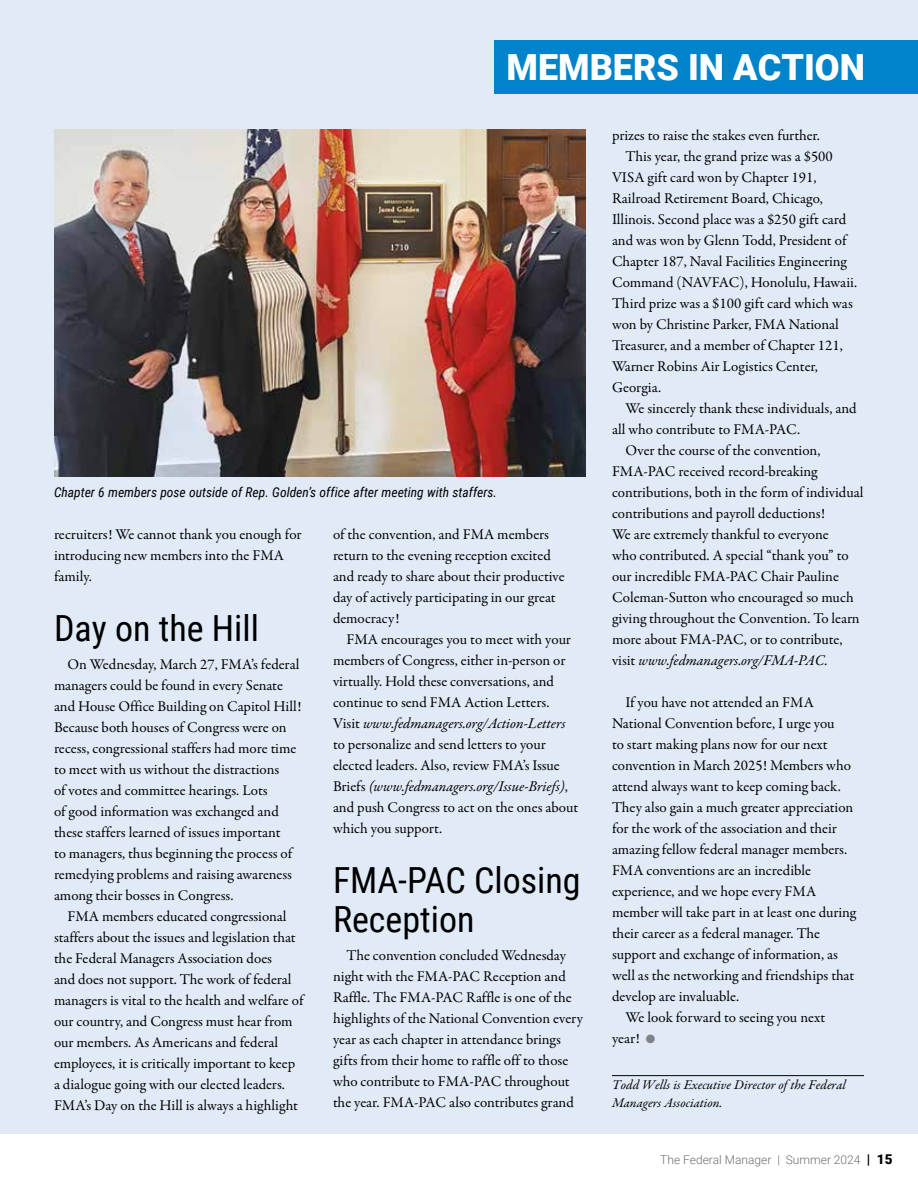
<style>
.page{position:relative;width:918px;height:1188px;background:#fff}
.page>*{position:absolute;margin:0;border:0;box-sizing:border-box;transform-origin:0 0}
.t1{font:36px/39px "Roboto Condensed";color:#000}
.t2{font:900 36px "Roboto";color:#fff}
.t3{font:15px/21px "Garamond Premr Pro";color:#000}
.t4{font:italic 15px "Garamond Premr Pro";color:#000}
.t5{font:italic 13.5px "Roboto Condensed";color:#000}
.t6{font:italic 13.5px/18px "Garamond Premr Pro";color:#000}
.t7{font:300 12px "Roboto";color:#6d6e71}
.s1{font-style:italic}
.s2{font-style:normal}
.s3{color:#808285}
.s4{font-weight:900;font-size:13.5px;color:#000}
</style>
<div class="page">
<div style="left:0;top:0;width:918px;height:1134px;background:#e1ebf7"></div>
<hr style="left:612px;top:1075px;width:252px;height:1px;background:#000">
<img style="left:55px;top:130px;width:530px;height:346px">
<div style="left:495px;top:40px;width:423px;height:54px;background:#0083ca"></div>
<h1 class="t2" style="left:507px;top:42px;width:360px">MEMBERS IN ACTION</h1>
<p class="t5" style="left:54px;top:483px;width:445px">Chapter 6 members pose outside of Rep. Golden’s office after meeting with staffers.</p>
<p class="t3" style="left:54px;top:524px;width:249px">recruiters! We cannot thank you enough for introducing new members into the FMA family.</p>
<h1 class="t1" style="left:54px;top:607px;width:206px">Day on the Hill</h1>
<p class="t3" style="left:54px;top:654px;width:249px;text-indent:14px">On Wednesday, March 27, FMA’s federal managers could be found in every Senate and House Office Building on Capitol Hill!<br>Because both houses of Congress were on recess, congressional staffers had more time to meet with us without the distractions<br>of votes and committee hearings. Lots<br>of good information was exchanged and these staffers learned of issues important<br>to managers, thus beginning the process of remedying problems and raising awareness among their bosses in Congress.</p>
<p class="t3" style="left:54px;top:906px;width:251px;text-indent:14px">FMA members educated congressional staffers about the issues and legislation that the Federal Managers Association does<br>and does not support. The work of federal managers is vital to the health and welfare of our country, and Congress must hear from our members. As Americans and federal employees, it is critically important to keep a dialogue going with our elected leaders.<br>FMA’s Day on the Hill is always a highlight</p>
<p class="t3" style="left:333px;top:524px;width:233px">of the convention, and FMA members return to the evening reception excited and ready to share about their productive day of actively participating in our great democracy!</p>
<p class="t3" style="left:333px;top:629px;width:247px;text-indent:14px">FMA encourages you to meet with your members of Congress, either in-person or virtually. Hold these conversations, and continue to send FMA Action Letters.<br>Visit <span class="s1">www.fedmanagers.org/Action-Letters </span>to personalize and send letters to your elected leaders. Also, review FMA’s Issue Briefs <span class="s1">(www.fedmanagers.org/Issue-Briefs)</span>, and push Congress to act on the ones about which you support.</p>
<h1 class="t1" style="left:333px;top:859px;width:249px">FMA-PAC Closing<br>Reception</h1>
<p class="t3" style="left:333px;top:945px;width:252px;text-indent:14px">The convention concluded Wednesday night with the FMA-PAC Reception and Raffle. The FMA-PAC Raffle is one of the highlights of the National Convention every year as each chapter in attendance brings gifts from their home to raffle off to those who contribute to FMA-PAC throughout the year. FMA-PAC also contributes grand</p>
<p class="t3" style="left:612px;top:126px;width:209px">prizes to raise the stakes even further.</p>
<p class="t3" style="left:626px;top:147px;width:209px">This year, the grand prize was a $500</p>
<p class="t3" style="left:612px;top:168px;width:206px">VISA gift card won by Chapter 191,</p>
<p class="t3" style="left:612px;top:189px;width:213px">Railroad Retirement Board, Chicago,</p>
<p class="t3" style="left:612px;top:210px;width:236px">Illinois. Second place was a $250 gift card</p>
<p class="t3" style="left:612px;top:231px;width:236px">and was won by Glenn Todd, President of</p>
<p class="t3" style="left:612px;top:252px;width:236px">Chapter 187, Naval Facilities Engineering</p>
<p class="t3" style="left:612px;top:273px;width:247px">Command (NAVFAC), Honolulu, Hawaii.</p>
<p class="t3" style="left:612px;top:294px;width:242px">Third prize was a $100 gift card which was</p>
<p class="t3" style="left:612px;top:315px;width:228px">won by Christine Parker, FMA National</p>
<p class="t3" style="left:612px;top:336px;width:232px">Treasurer, and a member of Chapter 121,</p>
<p class="t3" style="left:612px;top:357px;width:207px">Warner Robins Air Logistics Center,</p>
<p class="t3" style="left:612px;top:378px;width:51px">Georgia.</p>
<p class="t3" style="left:626px;top:399px;width:233px">We sincerely thank these individuals, and</p>
<p class="t3" style="left:612px;top:420px;width:190px">all who contribute to FMA-PAC.</p>
<p class="t3" style="left:626px;top:441px;width:196px">Over the course of the convention,</p>
<p class="t3" style="left:612px;top:462px;width:207px">FMA-PAC received record-breaking</p>
<p class="t3" style="left:612px;top:483px;width:253px">contributions, both in the form of individual</p>
<p class="t3" style="left:612px;top:504px;width:215px">contributions and payroll deductions!</p>
<p class="t3" style="left:612px;top:525px;width:218px">We are extremely thankful to everyone</p>
<p class="t3" style="left:612px;top:546px;width:238px">who contributed. A special “thank you” to</p>
<p class="t3" style="left:612px;top:567px;width:228px">our incredible FMA-PAC Chair Pauline</p>
<p class="t3" style="left:612px;top:588px;width:243px">Coleman-Sutton who encouraged so much</p>
<p class="t3" style="left:612px;top:609px;width:249px">giving throughout the Convention. To learn</p>
<p class="t3" style="left:612px;top:630px;width:232px">more about FMA-PAC, or to contribute,</p>
<p class="t4" style="left:612px;top:651px;width:218px"><span class="s2">visit</span> www.fedmanagers.org/FMA-PAC.</p>
<p class="t3" style="left:626px;top:693px;width:190px">If you have not attended an FMA</p>
<p class="t3" style="left:612px;top:714px;width:224px">National Convention before, I urge you</p>
<p class="t3" style="left:612px;top:735px;width:217px">to start making plans now for our next</p>
<p class="t3" style="left:612px;top:756px;width:240px">convention in March 2025! Members who</p>
<p class="t3" style="left:612px;top:777px;width:230px">attend always want to keep coming back.</p>
<p class="t3" style="left:612px;top:798px;width:243px">They also gain a much greater appreciation</p>
<p class="t3" style="left:612px;top:819px;width:226px">for the work of the association and their</p>
<p class="t3" style="left:612px;top:840px;width:237px">amazing fellow federal manager members.</p>
<p class="t3" style="left:612px;top:861px;width:201px">FMA conventions are an incredible</p>
<p class="t3" style="left:612px;top:882px;width:206px">experience, and we hope every FMA</p>
<p class="t3" style="left:612px;top:903px;width:246px">member will take part in at least one during</p>
<p class="t3" style="left:612px;top:924px;width:210px">their career as a federal manager. The</p>
<p class="t3" style="left:612px;top:945px;width:228px">support and exchange of information, as</p>
<p class="t3" style="left:612px;top:966px;width:244px">well as the networking and friendships that</p>
<p class="t3" style="left:612px;top:987px;width:129px">develop are invaluable.</p>
<p class="t3" style="left:626px;top:1008px;width:201px">We look forward to seeing you next</p>
<p class="t3" style="left:612px;top:1029px;width:45px">year! <span class="s3">●</span></p>
<p class="t6" style="left:612px;top:1077px;width:235px">Todd Wells is Executive Director of the Federal<br>Managers Association.</p>
<p class="t7" style="left:660px;top:1152px;width:234px">The Federal Manager | Summer 2024 <span class="s4">| 15</span></p>
</div>
